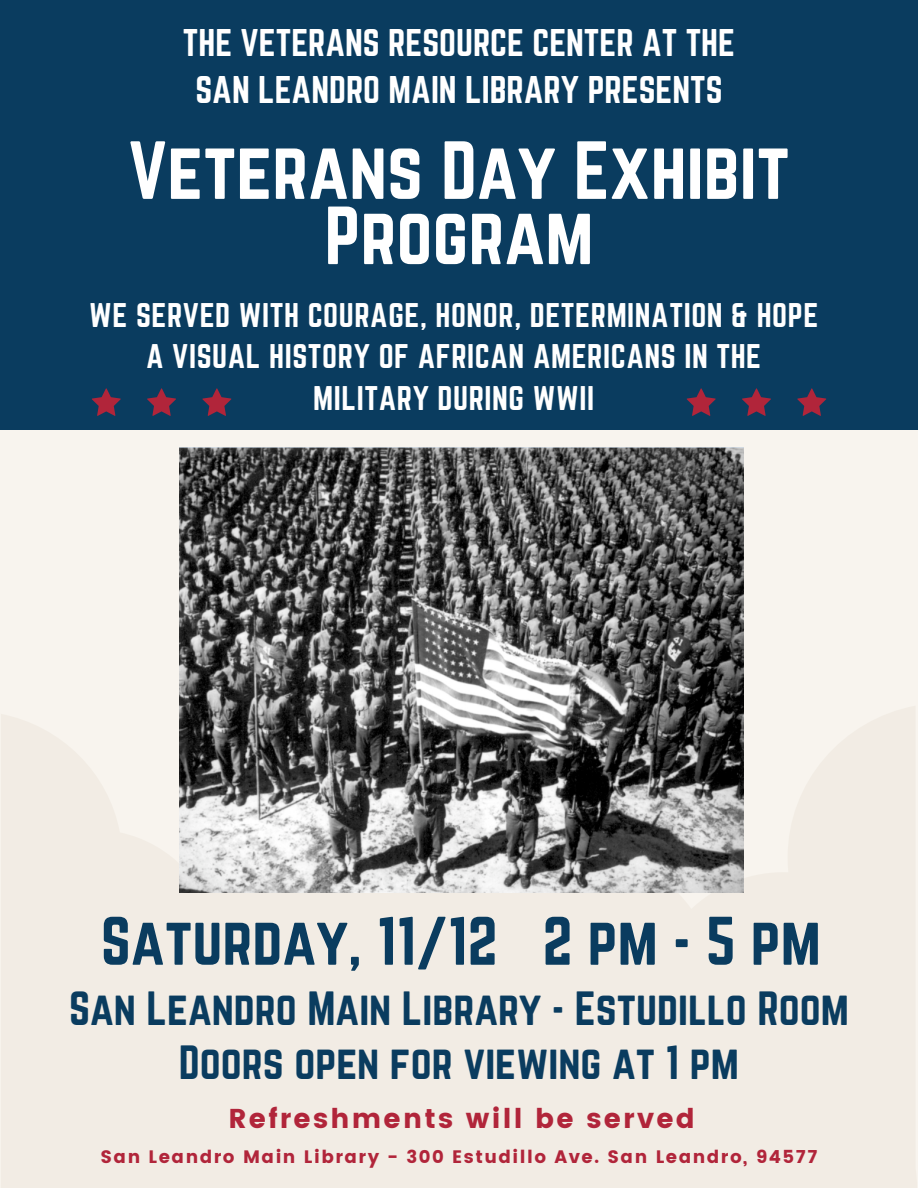
<style>
.page{position:relative;width:918px;height:1188px;background:#f2ece4}
.page>*{position:absolute;margin:0;border:0;box-sizing:border-box;transform-origin:0 0}
.t1{font:72px/65.2px "Norwester";color:#fff;text-align:center}
.t2{font:60px "Norwester";color:#0a3c5f}
.t3{font:42px "Norwester";color:#0a3c5f}
.t4{font:33.75px/47.2px "Norwester";color:#fff;text-align:center}
.t5{font:30px/41.7px "Norwester";letter-spacing:.02em;color:#fff;text-align:center}
.t6{font:27.3px "Poppins";letter-spacing:.085em;color:#b1253a}
.t7{font:18px "Poppins";letter-spacing:.085em;color:#b1253a}
</style>
<div class="page">
<img style="left:180px;top:447px;width:563px;height:446px">
<div style="left:0;top:0;width:918px;height:430px;background:#0a3c5f"></div>
<svg style="left:147px;top:388px;width:29px;height:28px"></svg>
<svg style="left:92px;top:388px;width:29px;height:28px"></svg>
<svg style="left:202px;top:388px;width:29px;height:28px"></svg>
<svg style="left:742px;top:388px;width:29px;height:28px"></svg>
<svg style="left:687px;top:388px;width:29px;height:28px"></svg>
<svg style="left:797px;top:388px;width:29px;height:28px"></svg>
<p class="t4" style="left:183px;top:19px;width:554px">THE VETERANS RESOURCE CENTER AT THE<br>SAN LEANDRO MAIN LIBRARY PRESENTS</p>
<h1 class="t1" style="left:128px;top:137px;width:663px">Veterans Day Exhibit<br>Program</h1>
<p class="t5" style="left:89px;top:294px;width:731px">WE SERVED WITH COURAGE, HONOR, DETERMINATION &amp; HOPE<br>A VISUAL HISTORY OF AFRICAN AMERICANS IN THE<br>MILITARY DURING WWII</p>
<h2 class="t2" style="left:101px;top:905px;width:722px">Saturday, 11/12 2 pm - 5 pm</h2>
<h3 class="t3" style="left:69px;top:983px;width:781px">San Leandro Main Library - Estudillo Room</h3>
<h3 class="t3" style="left:179px;top:1037px;width:562px">Doors open for viewing at 1 pm</h3>
<p class="t6" style="left:228px;top:1103px;width:468px">Refreshments will be served</p>
<p class="t7" style="left:100px;top:1146px;width:719px">San Leandro Main Library - 300 Estudillo Ave. San Leandro, 94577</p>
</div>
